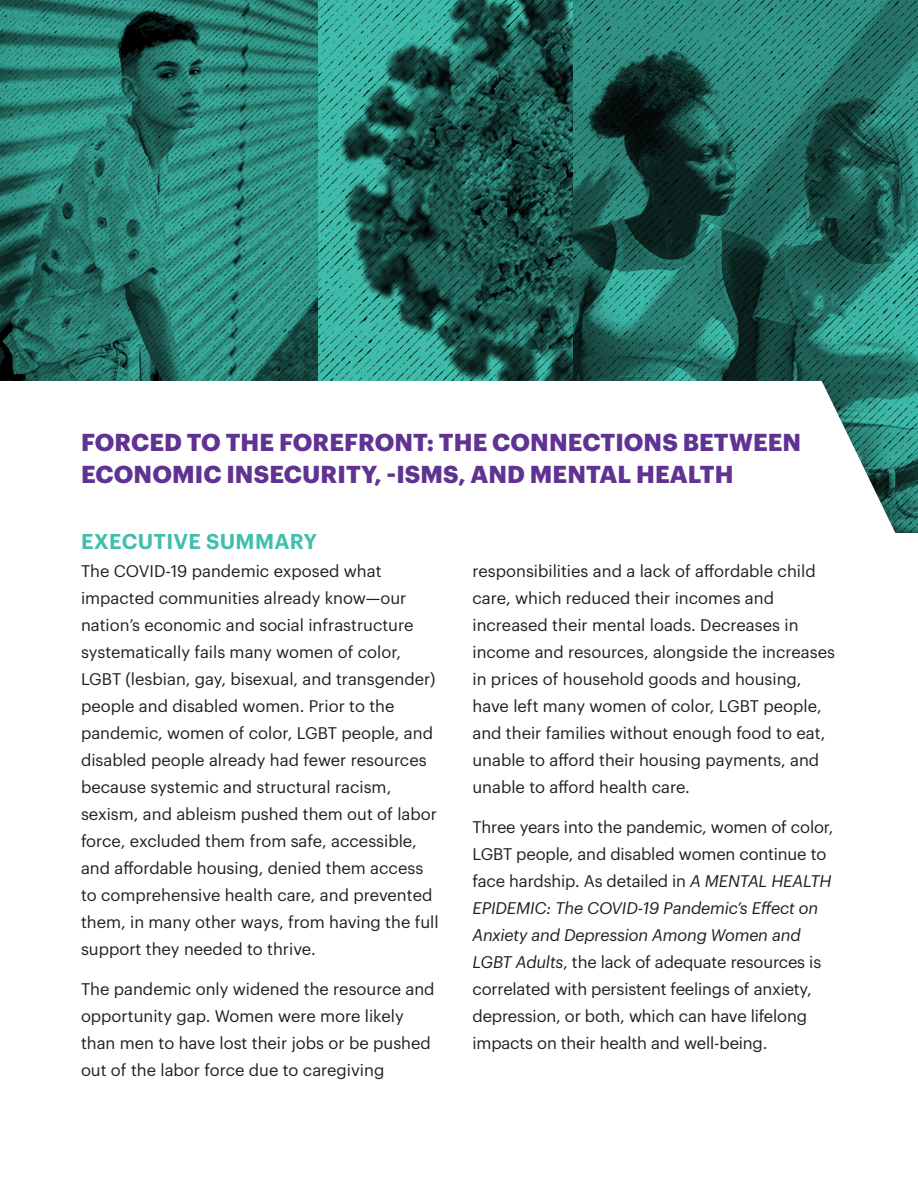
<style>
.page{position:relative;width:918px;height:1188px;background:#fff}
.page>*{position:absolute;margin:0;border:0;box-sizing:border-box;transform-origin:0 0}
.t1{font:700 24px/31.5px "Graphik";letter-spacing:.005em;color:#603393}
.t2{font:600 21px "Graphik";letter-spacing:.015em;color:#3fbeac}
.t3{font:16.5px/27px "Graphik";color:#231f20}
.s1{font-style:italic}
</style>
<div class="page">
<img style="left:317px;top:0;width:256px;height:381px">
<img style="left:0;top:0;width:317px;height:381px">
<img style="left:573px;top:0;width:345px;height:533px">
<svg style="left:573px;top:381px;width:323px;height:152px"></svg>
<p class="t1" style="left:81px;top:425px;width:722px">FORCED TO THE FOREFRONT: THE CONNECTIONS BETWEEN<br>ECONOMIC INSECURITY, -ISMS, AND MENTAL HEALTH</p>
<p class="t2" style="left:81px;top:525px;width:238px">EXECUTIVE SUMMARY</p>
<p class="t3" style="left:81px;top:556px;width:359px">The COVID-19 pandemic exposed what impacted communities already know—our nation’s economic and social infrastructure systematically fails many women of color, LGBT (lesbian, gay, bisexual, and transgender) people and disabled women. Prior to the pandemic, women of color, LGBT people, and disabled people already had fewer resources because systemic and structural racism, sexism, and ableism pushed them out of labor force, excluded them from safe, accessible, and affordable housing, denied them access to comprehensive health care, and prevented them, in many other ways, from having the full support they needed to thrive.</p>
<p class="t3" style="left:81px;top:974px;width:355px">The pandemic only widened the resource and opportunity gap. Women were more likely than men to have lost their jobs or be pushed out of the labor force due to caregiving</p>
<p class="t3" style="left:472px;top:556px;width:364px">responsibilities and a lack of affordable child care, which reduced their incomes and increased their mental loads. Decreases in income and resources, alongside the increases in prices of household goods and housing, have left many women of color, LGBT people, and their families without enough food to eat, unable to afford their housing payments, and unable to afford health care.</p>
<p class="t3" style="left:472px;top:812px;width:363px">Three years into the pandemic, women of color, LGBT people, and disabled women continue to face hardship. As detailed in <span class="s1">A MENTAL HEALTH EPIDEMIC: The COVID-19 Pandemic’s Effect on Anxiety and Depression Among Women and LGBT Adults</span>, the lack of adequate resources is correlated with persistent feelings of anxiety, depression, or both, which can have lifelong impacts on their health and well-being.</p>
</div>
